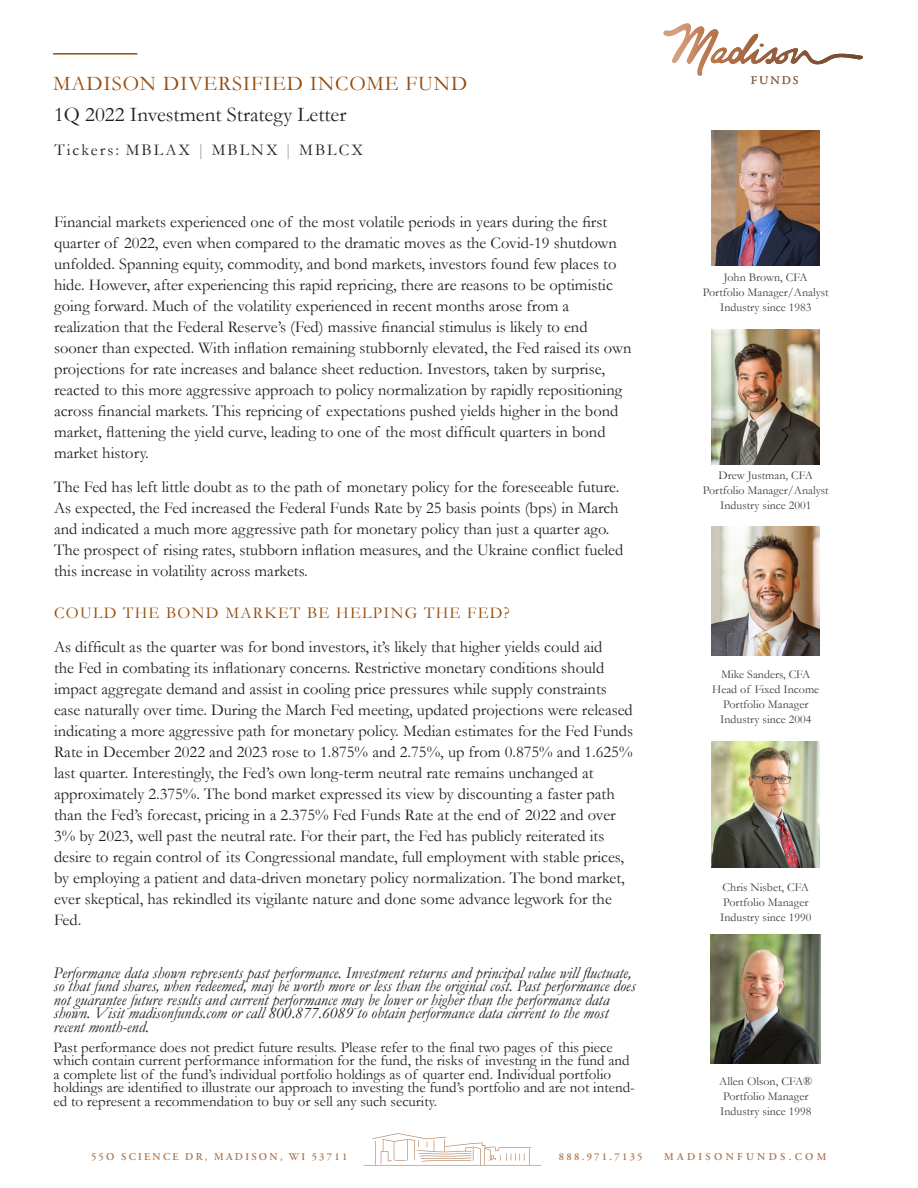
<style>
.page{position:relative;width:918px;height:1188px;background:#fff}
.page>*{position:absolute;margin:0;border:0;box-sizing:border-box;transform-origin:0 0}
.t1{font:21px "Garamond";color:#231f20}
.t2{font:21px "Garamond";letter-spacing:.04em;color:#944c0e}
.Para{font:16.5px/21px "Garamond";color:#231f20}
.t3{font:italic 16.5px/13.5px "Garamond";color:#231f20}
.Sub_head{font:16.5px "Garamond";letter-spacing:.08em;color:#944c0e}
.Para-2{font:16.5px "Garamond";letter-spacing:.125em;color:#231f20}
.t4{font:15px/13.5px "Garamond";color:#231f20}
.Photo_Captions_-_2pe{font:12px "Garamond";color:#3e3e3f}
.t5{font:11.85px "Garamond Premr Pro";letter-spacing:.15em;color:#8b654d}
.t6{font:600 10.5px "Adobe Garamond Pro";letter-spacing:.215em;color:#ad764f}
.t7{font:600 10.5px "Adobe Garamond Pro";letter-spacing:.315em;color:#ad764f}
.s1{color:#939598}
</style>
<div class="page">
<svg style="left:364px;top:1133px;width:177px;height:33px"></svg>
<hr style="left:53px;top:53px;width:84px;height:2px;background:#944c0e">
<svg style="left:663px;top:23px;width:108px;height:53px"></svg>
<img style="left:712px;top:527px;width:108px;height:129px">
<img style="left:712px;top:742px;width:108px;height:125px">
<img style="left:712px;top:130px;width:108px;height:135px">
<img style="left:712px;top:329px;width:108px;height:135px">
<img style="left:711px;top:935px;width:110px;height:129px">
<p class="t2" style="left:53px;top:70px;width:416px">MADISON DIVERSIFIED INCOME FUND</p>
<p class="t1" style="left:54px;top:100px;width:294px">1Q 2022 Investment Strategy Letter</p>
<p class="Para-2" style="left:55px;top:138px;width:310px">Tickers: MBLAX <span class="s1">|</span> MBLNX <span class="s1">|</span> MBLCX</p>
<p class="Para" style="left:54px;top:211px;width:579px">Financial markets experienced one of the most volatile periods in years during the first quarter of 2022, even when compared to the dramatic moves as the Covid-19 shutdown unfolded. Spanning equity, commodity, and bond markets, investors found few places to hide. However, after experiencing this rapid repricing, there are reasons to be optimistic going forward. Much of the volatility experienced in recent months arose from a realization that the Federal Reserve’s (Fed) massive financial stimulus is likely to end sooner than expected. With inflation remaining stubbornly elevated, the Fed raised its own projections for rate increases and balance sheet reduction. Investors, taken by surprise, reacted to this more aggressive approach to policy normalization by rapidly repositioning across financial markets. This repricing of expectations pushed yields higher in the bond market, flattening the yield curve, leading to one of the most difficult quarters in bond market history.</p>
<p class="Para" style="left:54px;top:476px;width:571px">The Fed has left little doubt as to the path of monetary policy for the foreseeable future.<br>As expected, the Fed increased the Federal Funds Rate by 25 basis points (bps) in March and indicated a much more aggressive path for monetary policy than just a quarter ago.<br>The prospect of rising rates, stubborn inflation measures, and the Ukraine conflict fueled this increase in volatility across markets.</p>
<p class="Sub_head" style="left:54px;top:601px;width:458px">COULD THE BOND MARKET BE HELPING THE FED?</p>
<p class="Para" style="left:54px;top:636px;width:581px">As difficult as the quarter was for bond investors, it’s likely that higher yields could aid<br>the Fed in combating its inflationary concerns. Restrictive monetary conditions should impact aggregate demand and assist in cooling price pressures while supply constraints ease naturally over time. During the March Fed meeting, updated projections were released indicating a more aggressive path for monetary policy. Median estimates for the Fed Funds Rate in December 2022 and 2023 rose to 1.875% and 2.75%, up from 0.875% and 1.625% last quarter. Interestingly, the Fed’s own long-term neutral rate remains unchanged at approximately 2.375%. The bond market expressed its view by discounting a faster path than the Fed’s forecast, pricing in a 2.375% Fed Funds Rate at the end of 2022 and over 3% by 2023, well past the neutral rate. For their part, the Fed has publicly reiterated its desire to regain control of its Congressional mandate, full employment with stable prices, by employing a patient and data-driven monetary policy normalization. The bond market, ever skeptical, has rekindled its vigilante nature and done some advance legwork for the Fed.</p>
<p class="t3" style="left:54px;top:965px;width:583px">Performance data shown represents past performance. Investment returns and principal value will fluctuate, so that fund shares, when redeemed, may be worth more or less than the original cost. Past performance does not guarantee future results and current performance may be lower or higher than the performance data shown. Visit madisonfunds.com or call 800.877.6089 to obtain performance data current to the most recent month-end.</p>
<p class="t4" style="left:54px;top:1040px;width:583px">Past performance does not predict future results. Please refer to the final two pages of this piece which contain current performance information for the fund, the risks of investing in the fund and a complete list of the fund’s individual portfolio holdings as of quarter end. Individual portfolio holdings are identified to illustrate our approach to investing the fund’s portfolio and are not intend&shy;ed to represent a recommendation to buy or sell any such security.</p>
<p class="t5" style="left:751px;top:73px;width:49px">FUNDS</p>
<p class="Photo_Captions_-_2pe" style="left:724px;top:269px;width:85px">John Brown, CFA</p>
<p class="Photo_Captions_-_2pe" style="left:703px;top:284px;width:127px">Portfolio Manager/Analyst</p>
<p class="Photo_Captions_-_2pe" style="left:720px;top:299px;width:93px">Industry since 1983</p>
<p class="Photo_Captions_-_2pe" style="left:719px;top:467px;width:96px">Drew Justman, CFA</p>
<p class="Photo_Captions_-_2pe" style="left:703px;top:482px;width:127px">Portfolio Manager/Analyst</p>
<p class="Photo_Captions_-_2pe" style="left:720px;top:497px;width:93px">Industry since 2001</p>
<p class="Photo_Captions_-_2pe" style="left:721px;top:666px;width:91px">Mike Sanders, CFA</p>
<p class="Photo_Captions_-_2pe" style="left:712px;top:681px;width:109px">Head of Fixed Income</p>
<p class="Photo_Captions_-_2pe" style="left:723px;top:696px;width:87px">Portfolio Manager</p>
<p class="Photo_Captions_-_2pe" style="left:720px;top:711px;width:93px">Industry since 2004</p>
<p class="Photo_Captions_-_2pe" style="left:723px;top:879px;width:88px">Chris Nisbet, CFA</p>
<p class="Photo_Captions_-_2pe" style="left:723px;top:894px;width:87px">Portfolio Manager</p>
<p class="Photo_Captions_-_2pe" style="left:720px;top:909px;width:93px">Industry since 1990</p>
<p class="Photo_Captions_-_2pe" style="left:719px;top:1074px;width:94px">Allen Olson, CFA®</p>
<p class="Photo_Captions_-_2pe" style="left:723px;top:1089px;width:87px">Portfolio Manager</p>
<p class="Photo_Captions_-_2pe" style="left:720px;top:1104px;width:93px">Industry since 1998</p>
<p class="t6" style="left:91px;top:1151px;width:258px">55O SCIENCE DR, MADISON, WI 53711</p>
<p class="t6" style="left:559px;top:1151px;width:85px">888.971.7135</p>
<p class="t7" style="left:664px;top:1151px;width:164px">MADISONFUNDS.COM</p>
</div>
